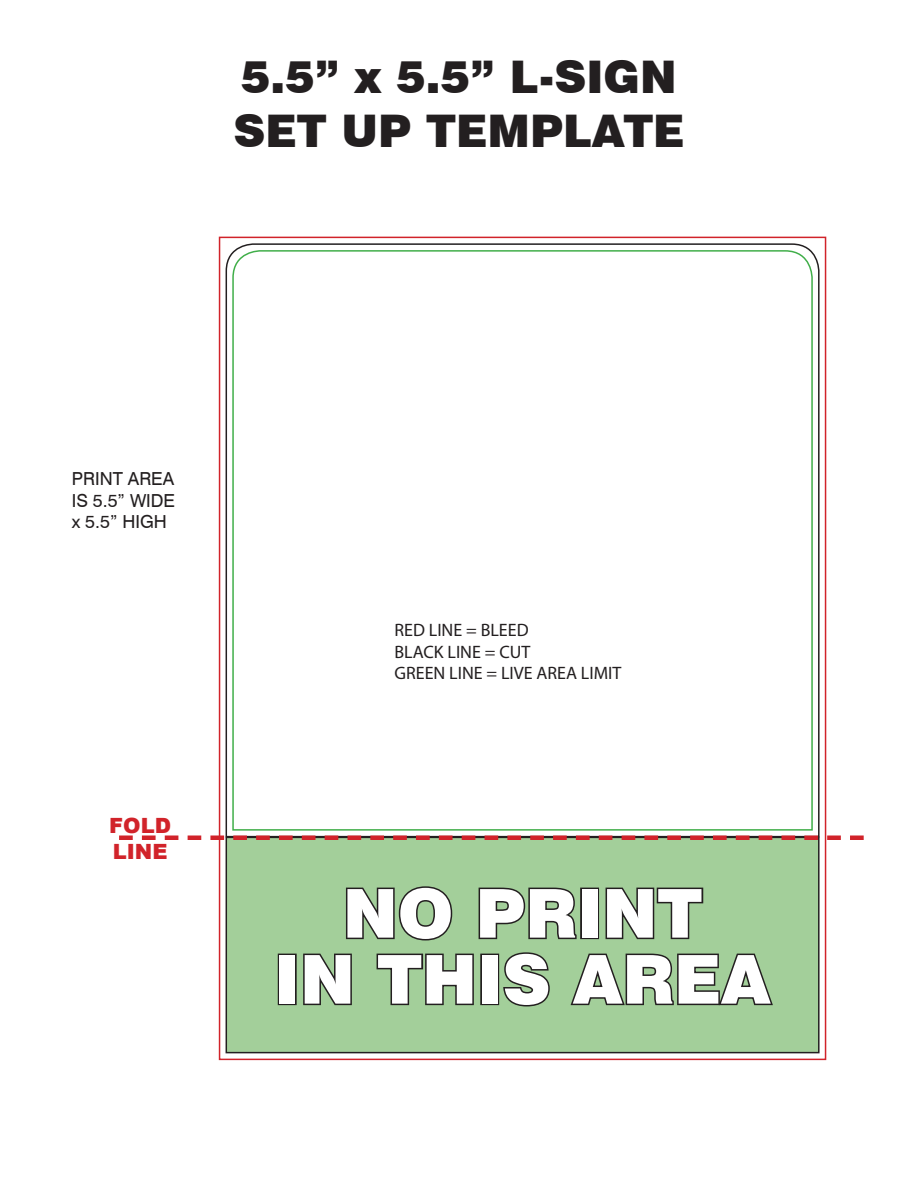
<style>
.page{position:relative;width:918px;height:1188px;background:#fff}
.page>*{position:absolute;margin:0;border:0;box-sizing:border-box;transform-origin:0 0}
.t1{font:900 67.5px "Swiss 721 BT";color:#fff}
.t2{font:900 45px "Swiss 721 BT";color:#231f20}
.t3{font:900 21px "Arial";color:#d1232a}
.t4{font:18px/21.6px "Myriad Pro";color:#231f20}
.t5{font:18px/21.6px "Swiss 721 BT";color:#231f20}
</style>
<div class="page">
<svg style="left:225px;top:243px;width:595px;height:593px"></svg>
<svg style="left:232px;top:249px;width:582px;height:582px"></svg>
<div style="left:226px;top:837px;width:593px;height:216px;background:#a3cf9a"></div>
<div style="left:278px;top:954px;width:19px;height:51px;border:3px solid #231f20"></div>
<svg style="left:303px;top:886px;width:470px;height:121px"></svg>
<div style="left:226px;top:837px;width:594px;height:216px;border:2px solid #231f20"></div>
<svg style="left:119px;top:836px;width:745px;height:4px;background:#af4b48"></svg>
<p class="t2" style="left:241px;top:49px;width:438px">5.5” x 5.5” L-SIGN</p>
<p class="t2" style="left:233px;top:103px;width:453px">SET UP TEMPLATE</p>
<p class="t5" style="left:72px;top:468px;width:105px">PRINT AREA<br>IS 5.5” WIDE</p>
<p class="t5" style="left:72px;top:511px;width:97px">x 5.5” HIGH</p>
<p class="t3" style="left:109px;top:811px;width:63px">FOLD</p>
<p class="t3" style="left:113px;top:836px;width:56px">LINE</p>
<p class="t4" style="left:395px;top:619px;width:228px">RED LINE = BLEED<br>BLACK LINE = CUT<br>GREEN LINE = LIVE AREA LIMIT</p>
<p class="t1" style="left:343px;top:873px;width:361px">NO PRINT</p>
<p class="t1" style="left:274px;top:939px;width:498px">IN THIS AREA</p>
</div>
